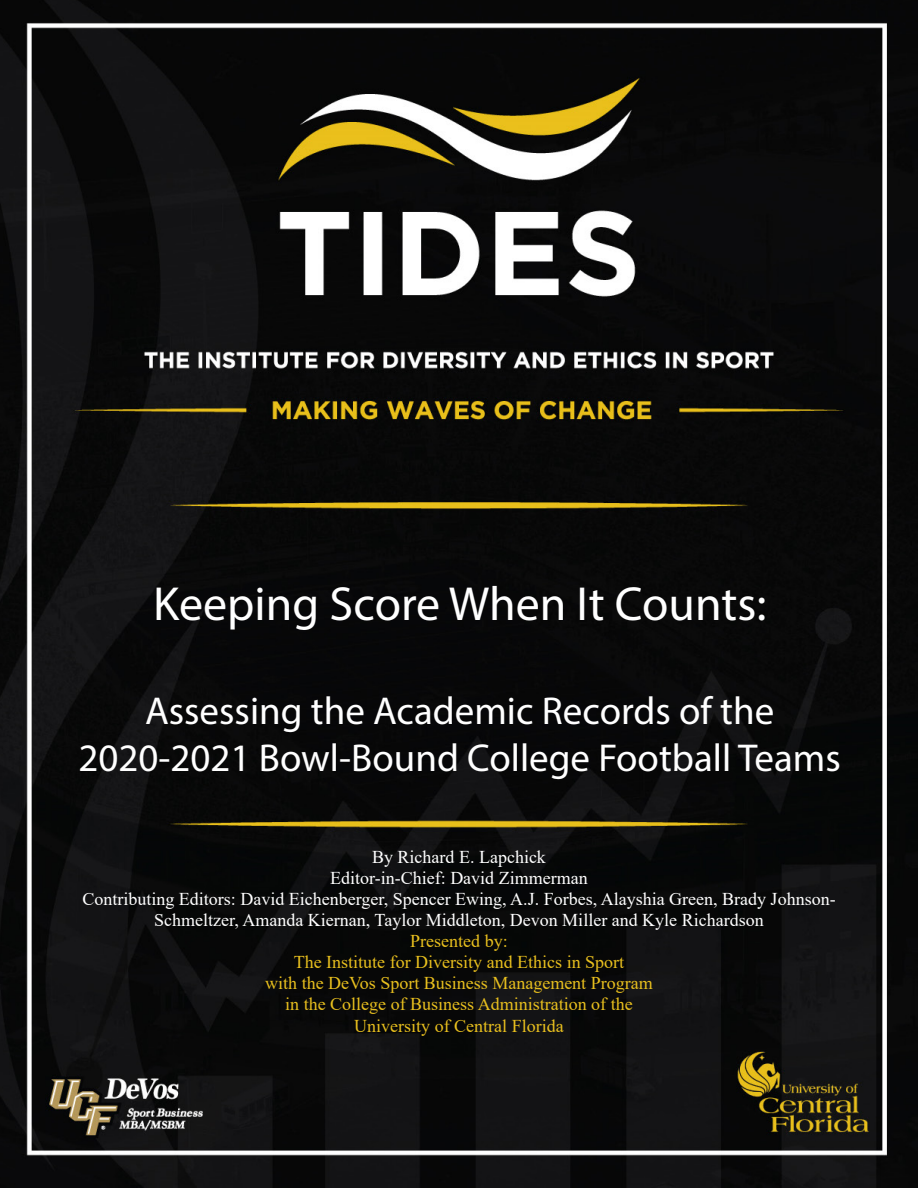
<style>
.page{position:relative;width:918px;height:1188px;background:#fff}
.page>*{position:absolute;margin:0;border:0;box-sizing:border-box;transform-origin:0 0}
.t1{font:48px "Myriad Pro";color:#fff}
.t2{font:39px "Myriad Pro";color:#fff}
.t3{font:18px/21px "Times New Roman";color:#fff;text-align:center}
.t4{font:18px "Times New Roman";color:#e8bf1e}
</style>
<div class="page">
<img style="left:0;top:0;width:918px;height:1188px">
<p class="t1" style="left:153px;top:574px;width:615px">Keeping Score When It Counts:</p>
<p class="t2" style="left:145px;top:687px;width:631px">Assessing the Academic Records of the</p>
<p class="t2" style="left:79px;top:734px;width:764px">2020-2021 Bowl-Bound College Football Teams</p>
<p class="t3" style="left:372px;top:846px;width:175px">By Richard E. Lapchick</p>
<p class="t3" style="left:330px;top:867px;width:259px">Editor-in-Chief: David Zimmerman</p>
<p class="t3" style="left:82px;top:888px;width:755px">Contributing Editors: David Eichenberger, Spencer Ewing, A.J. Forbes, Alayshia Green, Brady Johnson-<br>Schmeltzer, Amanda Kiernan, Taylor Middleton, Devon Miller and Kyle Richardson</p>
<p class="t4" style="left:410px;top:928px;width:99px">Presented by:</p>
<p class="t4" style="left:294px;top:949px;width:332px">The Institute for Diversity and Ethics in Sport</p>
<p class="t4" style="left:265px;top:970px;width:389px">with the DeVos Sport Business Management Program</p>
<p class="t4" style="left:285px;top:991px;width:349px">in the College of Business Administration of the</p>
<p class="t4" style="left:354px;top:1013px;width:211px">University of Central Florida</p>
</div>
